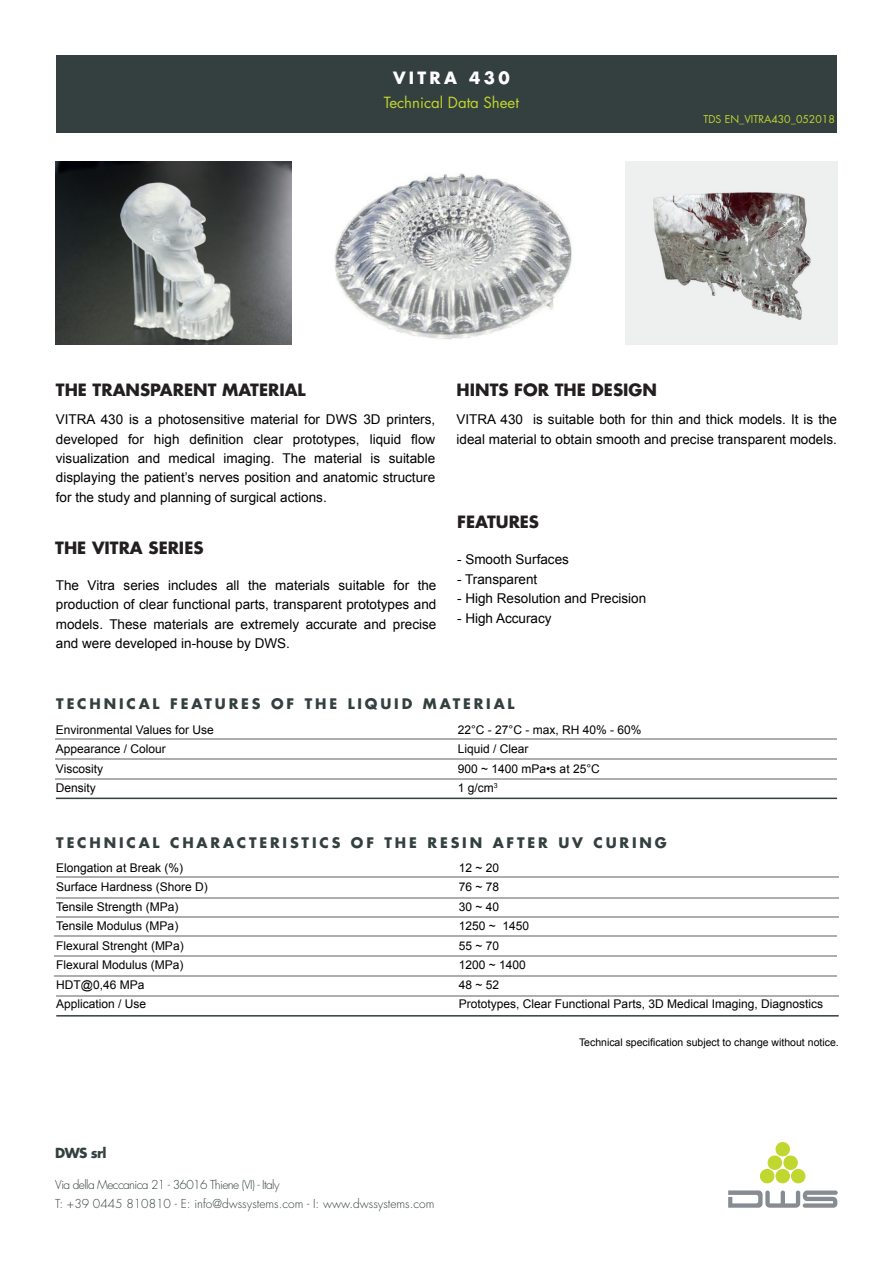
<style>
.page{position:relative;width:893px;height:1263px;background:#fff}
.page>*{position:absolute;margin:0;border:0;box-sizing:border-box;transform-origin:0 0}
.t1{font:700 16.5px "Futura Std";color:#231f20}
.t2{font:700 16.5px "Futura Std";letter-spacing:.2em;color:#fff}
.t3{font:15px "Futura Std";color:#c0d72f}
.t4{font:700 14.25px "Futura Std";letter-spacing:.2em;color:#343f3f}
.t5{font:13.5px/19.5px "Arial";color:#000;text-align:justify}
.t6{font:700 13.5px "Futura Std";letter-spacing:-.05em;color:#343f3f}
.t7{font:12px/19.5px "Arial";color:#000}
.t8{font:300 12px/18.8px "Futura Std";color:#343f3f}
.t9{font:10.5px "Arial";color:#000}
.t10{font:10.5px "Futura Std";color:#c0d72f}
</style>
<div class="page">
<div style="left:56px;top:55px;width:780px;height:78px;background:#343f3f"></div>
<div style="left:776px;top:1169px;width:13px;height:14px;background:#c0d72f;border-radius:50%"></div>
<div style="left:776px;top:1169px;width:14px;height:14px;border:1px solid #c0d72f;border-radius:50%"></div>
<svg style="left:767px;top:1142px;width:31px;height:28px"></svg>
<div style="left:760px;top:1169px;width:14px;height:14px;background:#c0d72f;border-radius:50%"></div>
<div style="left:760px;top:1169px;width:14px;height:14px;border:1px solid #c0d72f;border-radius:50%"></div>
<div style="left:791px;top:1169px;width:14px;height:14px;background:#c0d72f;border-radius:50%"></div>
<div style="left:791px;top:1169px;width:14px;height:14px;border:1px solid #c0d72f;border-radius:50%"></div>
<svg style="left:728px;top:1190px;width:110px;height:18px"></svg>
<hr style="left:56px;top:738px;width:781px;height:1px;background:#adaeae">
<hr style="left:56px;top:759px;width:781px;height:1px;background:#adaeae">
<hr style="left:56px;top:798px;width:781px;height:1px;background:#343f3f">
<hr style="left:56px;top:778px;width:781px;height:2px;background:#adaeae">
<hr style="left:56px;top:876px;width:783px;height:2px;background:#adaeae">
<hr style="left:56px;top:897px;width:783px;height:2px;background:#adaeae">
<hr style="left:56px;top:916px;width:783px;height:1px;background:#adaeae">
<hr style="left:56px;top:1015px;width:783px;height:1px;background:#343f3f">
<hr style="left:55px;top:935px;width:782px;height:1px;background:#adaeae">
<hr style="left:55px;top:955px;width:782px;height:1px;background:#adaeae">
<hr style="left:55px;top:975px;width:782px;height:1px;background:#adaeae">
<hr style="left:56px;top:995px;width:783px;height:2px;background:#adaeae">
<img style="left:55px;top:162px;width:236px;height:182px">
<img style="left:334px;top:173px;width:238px;height:166px">
<img style="left:625px;top:162px;width:213px;height:182px">
<p class="t2" style="left:393px;top:67px;width:118px">VITRA 430</p>
<p class="t3" style="left:384px;top:93px;width:137px">Technical Data Sheet</p>
<p class="t10" style="left:704px;top:113px;width:133px">TDS EN_VITRA430_052018</p>
<p class="t1" style="left:56px;top:379px;width:251px">THE TRANSPARENT MATERIAL</p>
<p class="t1" style="left:456px;top:379px;width:202px">HINTS FOR THE DESIGN</p>
<p class="t5" style="left:56px;top:410px;width:381px">VITRA 430 is a photosensitive material for DWS 3D printers, developed for high definition clear prototypes, liquid flow visualization and medical imaging. The material is suitable displaying the patient’s nerves position and anatomic structure for the study and planning of surgical actions.</p>
<p class="t1" style="left:55px;top:536px;width:150px">THE VITRA SERIES</p>
<p class="t5" style="left:56px;top:575px;width:382px">The Vitra series includes all the materials suitable for the production of clear functional parts, transparent prototypes and models. These materials are extremely accurate and precise and were developed in-house by DWS.</p>
<p class="t5" style="left:456px;top:410px;width:382px">VITRA 430 is suitable both for thin and thick models. It is the ideal material to obtain smooth and precise transparent models.</p>
<p class="t1" style="left:457px;top:511px;width:84px">FEATURES</p>
<p class="t5" style="left:457px;top:550px;width:113px">- Smooth Surfaces</p>
<p class="t5" style="left:457px;top:569px;width:82px">- Transparent</p>
<p class="t5" style="left:457px;top:589px;width:191px">- High Resolution and Precision</p>
<p class="t5" style="left:457px;top:608px;width:96px">- High Accuracy</p>
<p class="t4" style="left:56px;top:694px;width:460px">TECHNICAL FEATURES OF THE LIQUID MATERIAL</p>
<p class="t7" style="left:56px;top:720px;width:159px">Environmental Values for Use<br>Appearance / Colour<br>Viscosity<br>Density</p>
<p class="t7" style="left:458px;top:720px;width:185px">22°C - 27°C - max, RH 40% - 60%<br>Liquid / Clear<br>900 ~ 1400 mPa•s at 25°C<br>1 g/cm<sup>3</sup></p>
<p class="t4" style="left:56px;top:833px;width:612px">TECHNICAL CHARACTERISTICS OF THE RESIN AFTER UV CURING</p>
<p class="t7" style="left:56px;top:858px;width:153px">Elongation at Break (%)<br>Surface Hardness (Shore D)<br>Tensile Strength (MPa)<br>Tensile Modulus (MPa)<br>Flexural Strenght (MPa)<br>Flexural Modulus (MPa)<br>HDT@0,46 MPa<br>Application / Use</p>
<p class="t7" style="left:459px;top:858px;width:366px">12 ~ 20<br>76 ~ 78<br>30 ~ 40<br>1250 ~ 1450<br>55 ~ 70<br>1200 ~ 1400<br>48 ~ 52<br>Prototypes, Clear Functional Parts, 3D Medical Imaging, Diagnostics</p>
<p class="t9" style="left:579px;top:1035px;width:261px">Technical specification subject to change without notice.</p>
<p class="t6" style="left:55px;top:1143px;width:53px">DWS srl</p>
<p class="t8" style="left:55px;top:1175px;width:381px">Via della Meccanica 21 - 36016 Thiene (VI) - Italy<br>T: +39 0445 810810 - E: info@dwssystems.com - I: www.dwssystems.com</p>
</div>
